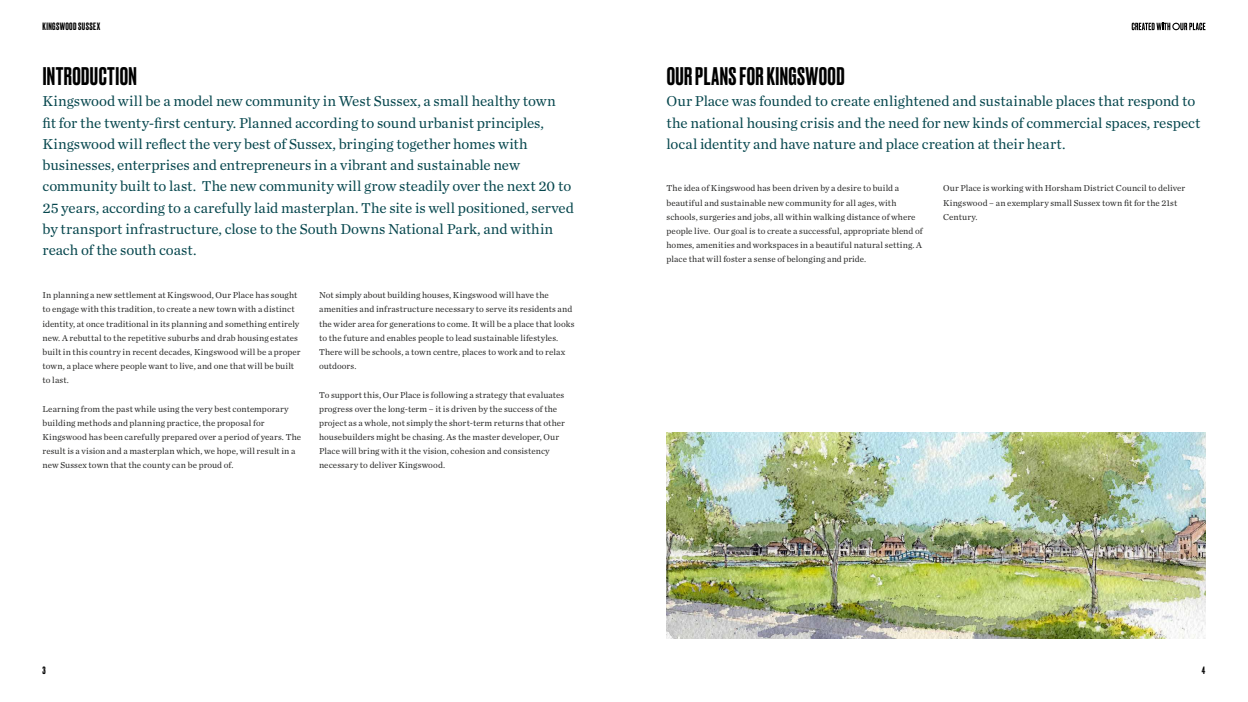
<style>
.page{position:relative;width:1248px;height:702px;background:#fff}
.page>*{position:absolute;margin:0;border:0;box-sizing:border-box;transform-origin:0 0}
.t1{font:500 24px "Druk";letter-spacing:.015em;color:#000}
.t2{font:15px/21.3px "Chronicle Text G1";color:#07474e}
.t3{font:500 10px "Druk";letter-spacing:.04em;color:#000}
.t4{font:9px/14.2px "Chronicle Text G1";letter-spacing:.01em;color:#282827}
</style>
<div class="page">
<img style="left:666px;top:432px;width:539px;height:206px">
<svg style="left:1131px;top:23px;width:74px;height:7px"></svg>
<p class="t3" style="left:43px;top:20px;width:59px">KINGSWOOD SUSSEX</p>
<h1 class="t1" style="left:43px;top:60px;width:95px">INTRODUCTION</h1>
<p class="t2" style="left:43px;top:90px;width:533px">Kingswood will be a model new community in West Sussex, a small healthy town<br>fit for the twenty-first century. Planned according to sound urbanist principles, Kingswood will reflect the very best of Sussex, bringing together homes with businesses, enterprises and entrepreneurs in a vibrant and sustainable new community built to last. The new community will grow steadily over the next 20 to 25 years, according to a carefully laid masterplan. The site is well positioned, served by transport infrastructure, close to the South Downs National Park, and within reach of the south coast.</p>
<p class="t4" style="left:43px;top:287px;width:259px">In planning a new settlement at Kingswood, Our Place has sought to engage with this tradition, to create a new town with a distinct identity, at once traditional in its planning and something entirely new. A rebuttal to the repetitive suburbs and drab housing estates built in this country in recent decades, Kingswood will be a proper town, a place where people want to live, and one that will be built to last.</p>
<p class="t4" style="left:43px;top:401px;width:260px">Learning from the past while using the very best contemporary building methods and planning practice, the proposal for Kingswood has been carefully prepared over a period of years. The result is a vision and a masterplan which, we hope, will result in a new Sussex town that the county can be proud of.</p>
<p class="t4" style="left:319px;top:287px;width:257px">Not simply about building houses, Kingswood will have the amenities and infrastructure necessary to serve its residents and the wider area for generations to come. It will be a place that looks to the future and enables people to lead sustainable lifestyles.<br>There will be schools, a town centre, places to work and to relax outdoors.</p>
<p class="t4" style="left:319px;top:387px;width:247px">To support this, Our Place is following a strategy that evaluates progress over the long-term – it is driven by the success of the project as a whole, not simply the short-term returns that other housebuilders might be chasing. As the master developer, Our Place will bring with it the vision, cohesion and consistency necessary to deliver Kingswood.</p>
<h1 class="t1" style="left:666px;top:60px;width:179px">OUR PLANS FOR KINGSWOOD</h1>
<h2 class="t2" style="left:666px;top:90px;width:535px">Our Place was founded to create enlightened and sustainable places that respond to the national housing crisis and the need for new kinds of commercial spaces, respect local identity and have nature and place creation at their heart.</h2>
<p class="t4" style="left:666px;top:181px;width:258px">The idea of Kingswood has been driven by a desire to build a beautiful and sustainable new community for all ages, with schools, surgeries and jobs, all within walking distance of where people live. Our goal is to create a successful, appropriate blend of homes, amenities and workspaces in a beautiful natural setting. A place that will foster a sense of belonging and pride.</p>
<p class="t4" style="left:943px;top:181px;width:244px">Our Place is working with Horsham District Council to deliver<br>Kingswood – an exemplary small Sussex town fit for the 21st<br>Century.</p>
<p class="t3" style="left:43px;top:663px;width:5px">3</p>
<p class="t3" style="left:1201px;top:663px;width:5px">4</p>
</div>
